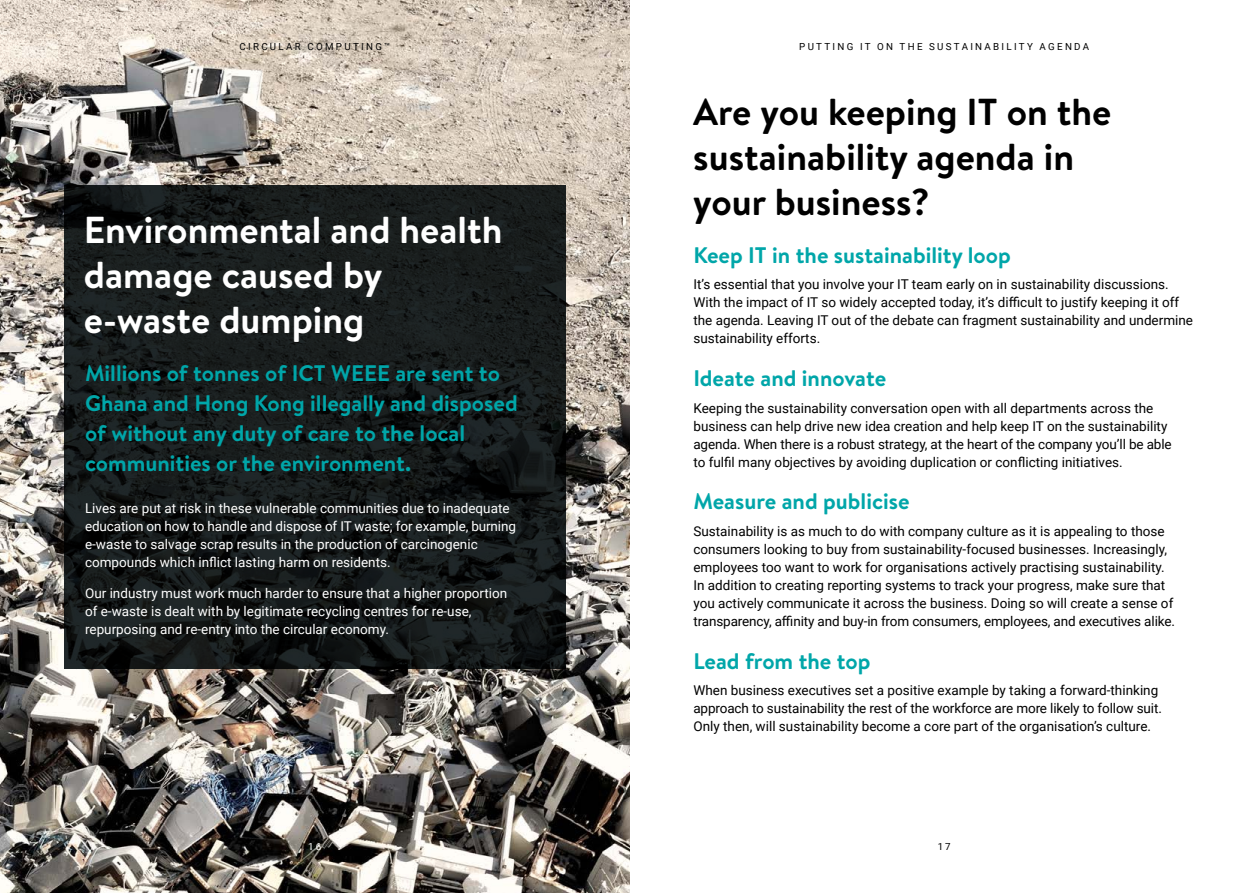
<style>
.page{position:relative;width:1259px;height:893px;background:#fff}
.page>*{position:absolute;margin:0;border:0;box-sizing:border-box;transform-origin:0 0}
.t1{font:700 37.5px/45px "Brandon Text";color:#000}
.t2{font:700 37.5px/45px "Brandon Text";color:#fff}
.t3{font:700 22.5px/30px "Brandon Text";color:#00a6a9}
.t4{font:13.5px/18px "Roboto";color:#000}
.t5{font:13.5px/18px "Roboto";color:#fff}
.t6{font:9.75px "Roboto";letter-spacing:.235em;color:#000}
.t7{font:9.75px "Roboto";color:#fff}
</style>
<div class="page">
<img style="left:0;top:0;width:629px;height:893px">
<svg style="left:64px;top:185px;width:502px;height:484px;background:#15191a"></svg>
<p class="t6" style="left:239px;top:40px;width:152px">CIRCULAR COMPUTING™</p>
<p class="t6" style="left:799px;top:40px;width:291px">PUTTING IT ON THE SUSTAINABILITY AGENDA</p>
<h1 class="t2" style="left:84px;top:207px;width:420px">Environmental and health damage caused by e-waste dumping</h1>
<h2 class="t3" style="left:85px;top:357px;width:434px">Millions of tonnes of ICT WEEE are sent to Ghana and Hong Kong illegally and disposed of without any duty of care to the local communities or the environment.</h2>
<p class="t5" style="left:85px;top:498px;width:432px">Lives are put at risk in these vulnerable communities due to inadequate education on how to handle and dispose of IT waste; for example, burning e-waste to salvage scrap results in the production of carcinogenic compounds which inflict lasting harm on residents.</p>
<p class="t5" style="left:85px;top:583px;width:424px">Our industry must work much harder to ensure that a higher proportion of e-waste is dealt with by legitimate recycling centres for re-use, repurposing and re-entry into the circular economy.</p>
<h1 class="t1" style="left:693px;top:89px;width:419px">Are you keeping IT on the sustainability agenda in your business?</h1>
<h2 class="t3" style="left:693px;top:239px;width:319px">Keep IT in the sustainability loop</h2>
<p class="t4" style="left:693px;top:275px;width:501px">It’s essential that you involve your IT team early on in sustainability discussions.<br>With the impact of IT so widely accepted today, it’s difficult to justify keeping it off the agenda. Leaving IT out of the debate can fragment sustainability and undermine sustainability efforts.</p>
<h2 class="t3" style="left:693px;top:363px;width:194px">Ideate and innovate</h2>
<p class="t4" style="left:693px;top:398px;width:480px">Keeping the sustainability conversation open with all departments across the business can help drive new idea creation and help keep IT on the sustainability agenda. When there is a robust strategy, at the heart of the company you’ll be able to fulfil many objectives by avoiding duplication or conflicting initiatives.</p>
<h2 class="t3" style="left:693px;top:486px;width:218px">Measure and publicise</h2>
<p class="t4" style="left:693px;top:521px;width:483px">Sustainability is as much to do with company culture as it is appealing to those consumers looking to buy from sustainability-focused businesses. Increasingly, employees too want to work for organisations actively practising sustainability.<br>In addition to creating reporting systems to track your progress, make sure that you actively communicate it across the business. Doing so will create a sense of transparency, affinity and buy-in from consumers, employees, and executives alike.</p>
<h2 class="t3" style="left:693px;top:645px;width:179px">Lead from the top</h2>
<p class="t4" style="left:693px;top:681px;width:470px">When business executives set a positive example by taking a forward-thinking approach to sustainability the rest of the workforce are more likely to follow suit.<br>Only then, will sustainability become a core part of the organisation’s culture.</p>
<p class="t7" style="left:308px;top:840px;width:14px">16</p>
<p class="t6" style="left:937px;top:840px;width:14px">17</p>
</div>
